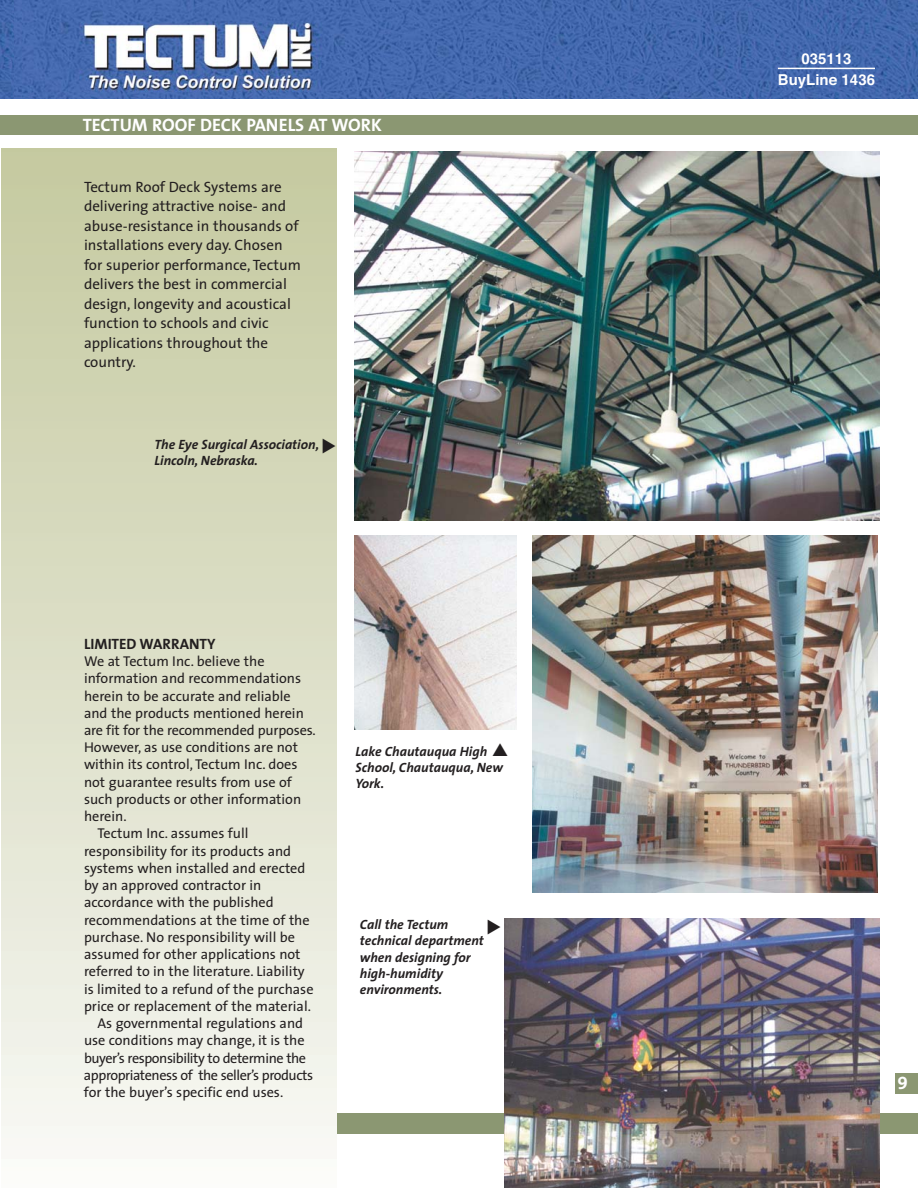
<style>
.page{position:relative;width:918px;height:1188px;background:#fff}
.page>*{position:absolute;margin:0;border:0;box-sizing:border-box;transform-origin:0 0}
.t1{font:700 18px "The Sans";color:#fff}
.t2{font:18px "The Sans Bold Caps";color:#fff}
.t3{font:15px/19.5px "The Sans";color:#231f20}
.t4{font:700 15px/21px "Helvetica";color:#fff;text-align:center}
.t5{font:15px "The Sans Bold Caps";color:#231f20}
.t6{font:14.25px "The Sans";color:#231f20}
.t7{font:14.25px "The Sans";letter-spacing:-.03em;color:#231f20}
.t8{font:italic 700 13.5px/16.2px "The Sans";color:#231f20}
</style>
<div class="page">
<img style="left:14px;top:0;width:904px;height:99px">
<img style="left:0;top:0;width:14px;height:99px">
<div style="left:16px;top:1114px;width:902px;height:20px;background:#8b9772"></div>
<div style="left:2px;top:148px;width:334px;height:1040px;background:linear-gradient(to bottom,#c4c89e,#f8f9f5)"></div>
<div style="left:0;top:115px;width:918px;height:20px;background:#8b9772"></div>
<hr style="left:778px;top:68px;width:97px;height:1px;background:#fff">
<div style="left:896px;top:1073px;width:22px;height:20px;background:#8b9772"></div>
<img style="left:354px;top:151px;width:525px;height:370px">
<img style="left:505px;top:918px;width:374px;height:270px">
<img style="left:533px;top:536px;width:345px;height:356px">
<img style="left:354px;top:535px;width:163px;height:195px">
<svg style="left:323px;top:439px;width:13px;height:14px"></svg>
<p class="t1" style="left:83px;top:117px;width:301px">TECTUM ROOF DECK PANELS AT WORK</p>
<p class="t3" style="left:84px;top:178px;width:218px">Tectum Roof Deck Systems are delivering attractive noise- and abuse-resistance in thousands of installations every day. Chosen for superior performance, Tectum delivers the best in commercial design, longevity and acoustical function to schools and civic applications throughout the country.</p>
<p class="t8" style="left:155px;top:437px;width:166px">The Eye Surgical Association,<br>Lincoln, Nebraska.</p>
<p class="t5" style="left:84px;top:639px;width:133px">LIMITED WARRANTY</p>
<p class="t6" style="left:84px;top:656px;width:182px">We at Tectum Inc. believe the</p>
<p class="t6" style="left:84px;top:673px;width:219px">information and recommendations</p>
<p class="t6" style="left:84px;top:690px;width:208px">herein to be accurate and reliable</p>
<p class="t6" style="left:84px;top:707px;width:221px">and the products mentioned herein</p>
<p class="t6" style="left:84px;top:725px;width:233px">are fit for the recommended purposes.</p>
<p class="t6" style="left:84px;top:742px;width:215px">However, as use conditions are not</p>
<p class="t6" style="left:84px;top:759px;width:215px">within its control, Tectum Inc. does</p>
<p class="t6" style="left:84px;top:776px;width:209px">not guarantee results from use of</p>
<p class="t6" style="left:84px;top:794px;width:219px">such products or other information</p>
<p class="t6" style="left:84px;top:811px;width:44px">herein.</p>
<p class="t6" style="left:98px;top:828px;width:152px">Tectum Inc. assumes full</p>
<p class="t6" style="left:84px;top:845px;width:209px">responsibility for its products and</p>
<p class="t6" style="left:84px;top:863px;width:223px">systems when installed and erected</p>
<p class="t6" style="left:84px;top:880px;width:179px">by an approved contractor in</p>
<p class="t6" style="left:84px;top:897px;width:191px">accordance with the published</p>
<p class="t6" style="left:84px;top:914px;width:227px">recommendations at the time of the</p>
<p class="t6" style="left:84px;top:932px;width:213px">purchase. No responsibility will be</p>
<p class="t6" style="left:84px;top:949px;width:218px">assumed for other applications not</p>
<p class="t6" style="left:84px;top:966px;width:222px">referred to in the literature. Liability</p>
<p class="t6" style="left:84px;top:983px;width:231px">is limited to a refund of the purchase</p>
<p class="t6" style="left:84px;top:1001px;width:228px">price or replacement of the material.</p>
<p class="t6" style="left:98px;top:1018px;width:207px">As governmental regulations and</p>
<p class="t6" style="left:84px;top:1035px;width:222px">use conditions may change, it is the</p>
<p class="t7" style="left:84px;top:1052px;width:224px">buyer’s responsibility to determine the</p>
<p class="t7" style="left:84px;top:1070px;width:231px">appropriateness of the seller’s products</p>
<p class="t6" style="left:84px;top:1087px;width:201px">for the buyer’s specific end uses.</p>
<p class="t8" style="left:356px;top:744px;width:149px">Lake Chautauqua High<br>School, Chautauqua, New<br>York.</p>
<p class="t8" style="left:360px;top:917px;width:125px">Call the Tectum technical department when designing for high-humidity environments.</p>
<p class="t4" style="left:778px;top:49px;width:99px">035113<br>BuyLine 1436</p>
<p class="t2" style="left:898px;top:1077px;width:12px">9</p>
</div>
